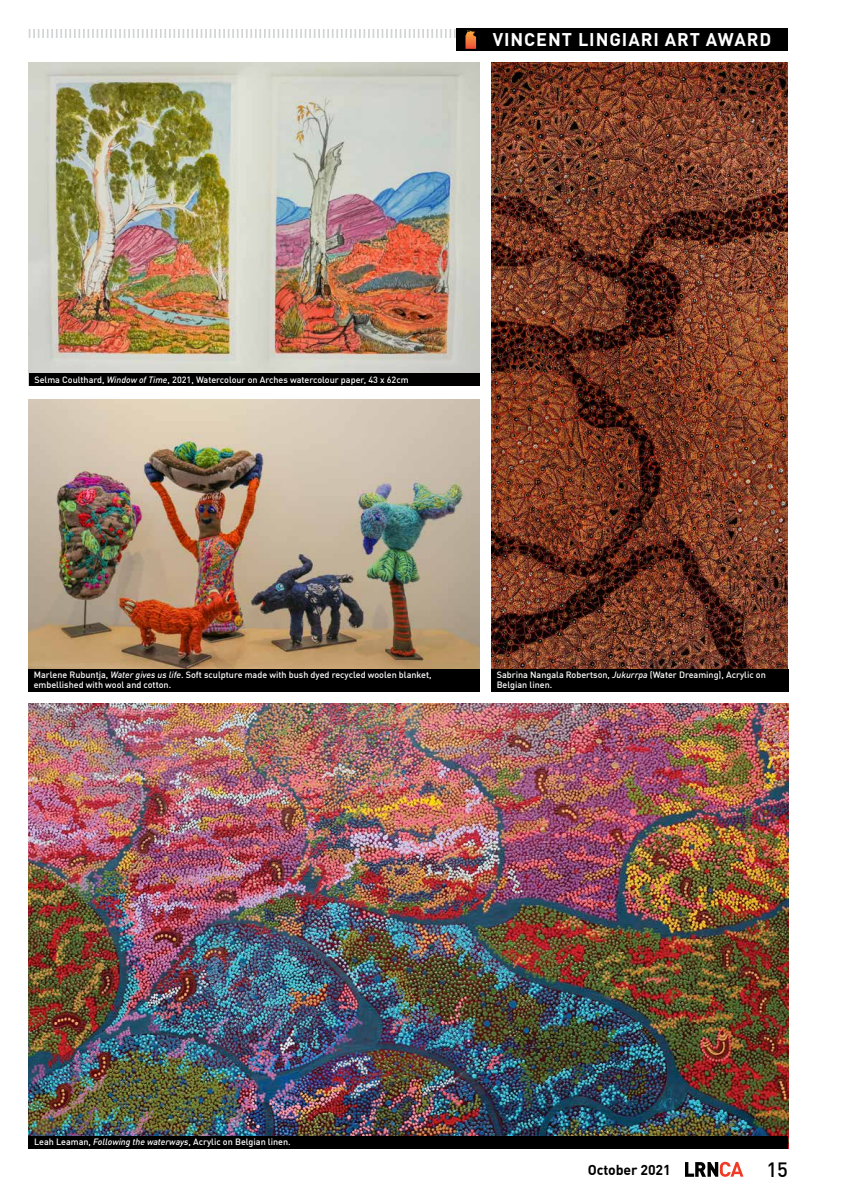
<style>
.page{position:relative;width:842px;height:1191px;background:#fff}
.page>*{position:absolute;margin:0;border:0;box-sizing:border-box;transform-origin:0 0}
.t1{font:500 20.3px "DIN Offc";color:#000}
.t2{font:700 18px "DIN Offc";letter-spacing:.05em;color:#fff}
.t3{font:700 14.1px "DIN Offc";letter-spacing:-.01em;color:#000}
.t4{font:500 9px/10px "DIN Offc";color:#fff}
.s1{font-style:italic}
</style>
<div class="page">
<svg style="left:685px;top:1161px;width:58px;height:15px"></svg>
<div style="left:456px;top:28px;width:332px;height:23px;background:#000"></div>
<svg style="left:29px;top:29px;width:448px;height:20px"></svg>
<img style="left:28px;top:703px;width:760px;height:433px">
<div style="left:28px;top:1136px;width:760px;height:12px;background:#000"></div>
<img style="left:491px;top:62px;width:297px;height:607px">
<div style="left:491px;top:669px;width:297px;height:23px;background:#000"></div>
<img style="left:29px;top:62px;width:451px;height:312px">
<img style="left:28px;top:399px;width:452px;height:270px">
<div style="left:29px;top:374px;width:451px;height:12px;background:#000"></div>
<div style="left:28px;top:669px;width:452px;height:23px;background:#000"></div>
<h2 class="t2" style="left:493px;top:28px;width:280px">VINCENT LINGIARI ART AWARD</h2>
<p class="t4" style="left:34px;top:374px;width:376px">Selma Coulthard, <span class="s1">Window of Time</span>, 2021, Watercolour on Arches watercolour paper, 43 x 62cm</p>
<p class="t4" style="left:34px;top:669px;width:399px">Marlene Rubuntja, <span class="s1">Water gives us life</span>. Soft sculpture made with bush dyed recycled woolen blanket, embellished with wool and cotton.</p>
<p class="t4" style="left:497px;top:669px;width:271px">Sabrina Nangala Robertson, <span class="s1">Jukurrpa</span> (Water Dreaming), Acrylic on<br>Belgian linen.</p>
<p class="t4" style="left:34px;top:1136px;width:258px">Leah Leaman, <span class="s1">Following the waterways</span>, Acrylic on Belgian linen.</p>
<h3 class="t3" style="left:588px;top:1160px;width:84px">October 2021</h3>
<h1 class="t1" style="left:766px;top:1156px;width:23px">15</h1>
</div>
